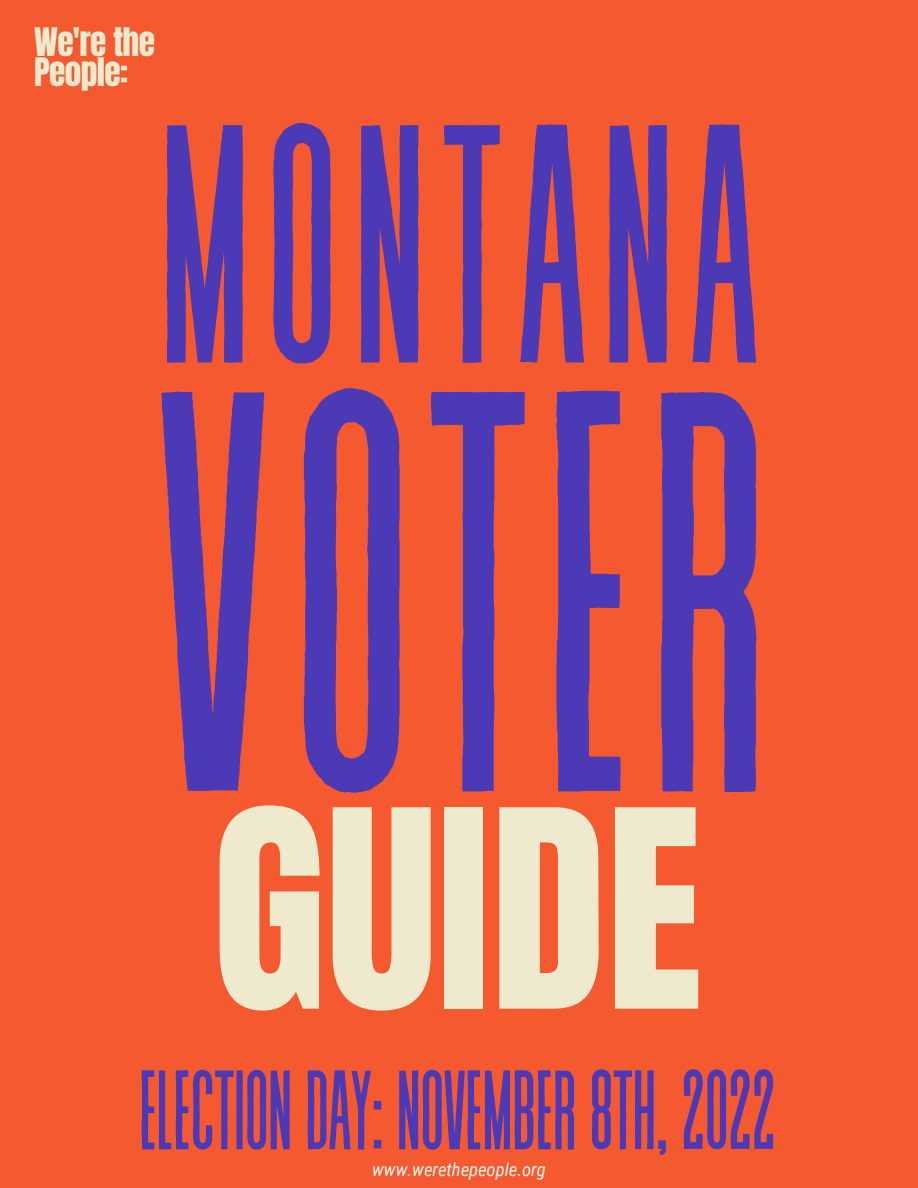
<style>
.page{position:relative;width:918px;height:1188px;background:#f4592f}
.page>*{position:absolute;margin:0;border:0;box-sizing:border-box;transform-origin:0 0}
.t1{font:570px "Revive 80 Tall";color:#4b39b5}
.t2{font:339px "Revive 80 Tall";letter-spacing:.02em;color:#4b39b5}
.t3{font:234.45px "Anton";color:#efe9ce}
.t4{font:112.5px "Revive 80 Tall";letter-spacing:-.03em;color:#4b39b5}
.t5{font:33.45px/29.2px "Anton";letter-spacing:-.02em;color:#efe9ce}
.t6{font:italic 18.45px "Roboto Condensed";color:#f5f5ef}
</style>
<div class="page">
<p class="t5" style="left:34px;top:28px;width:122px">We're the<br>People:</p>
<h2 class="t2" style="left:155px;top:71px;width:610px">MONTANA</h2>
<h1 class="t1" style="left:142px;top:301px;width:636px">VOTER</h1>
<h3 class="t3" style="left:212px;top:742px;width:492px">GUIDE</h3>
<p class="t4" style="left:138px;top:1053px;width:641px">ELECTIONDAY:NOVEMBER8TH,2022</p>
<p class="t6" style="left:372px;top:1159px;width:175px">www.werethepeople.org</p>
</div>
